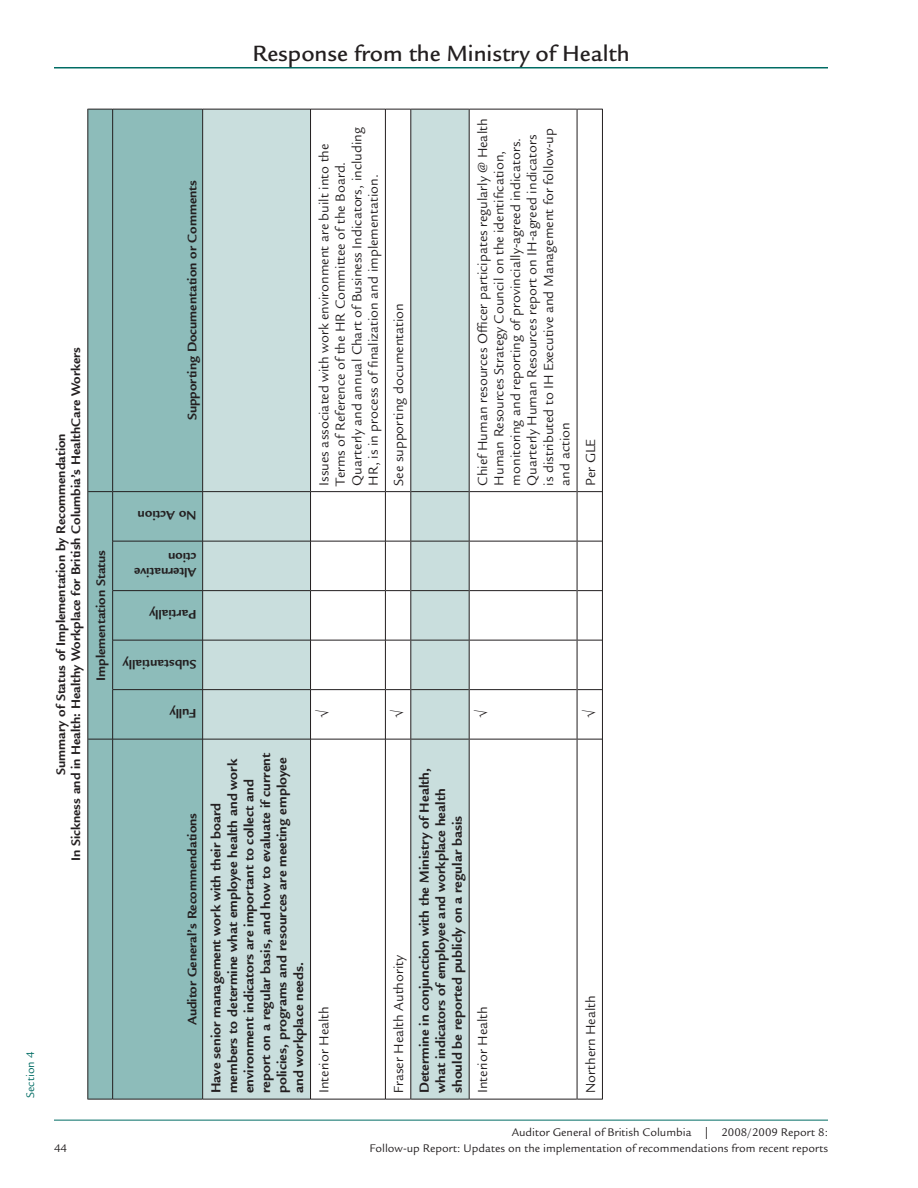
<style>
.page{position:relative;width:918px;height:1188px;background:#fff}
.page>*{position:absolute;margin:0;border:0;box-sizing:border-box;transform-origin:0 0}
.t1{font:500 24px "Legacy Sans";color:#231f20}
.t2{font:14.25px/16.5px "Legacy Sans";color:#231f20}
.t3{font:700 14.25px/16.5px "Legacy Sans";color:#231f20}
.t4{font:700 13.5px/15px "Legacy Sans";color:#231f20;text-align:center}
.t5{font:12px "Legacy Sans";color:#231f20}
.t6{font:12px "Legacy Sans";color:#006c64}
</style>
<div class="page">
<hr style="left:54px;top:67px;width:774px;height:1px;background:#006c64">
<hr style="left:54px;top:1120px;width:774px;height:1px;background:#006c64">
<div style="left:88px;top:110px;width:114px;height:989px;background:#8dbcba"></div>
<svg style="left:203px;top:110px;width:266px;height:989px;fill:#c9dedd"></svg>
<svg style="left:88px;top:1099px;width:24px;height:1px"></svg>
<svg style="left:88px;top:739px;width:24px;height:1px"></svg>
<svg style="left:88px;top:491px;width:24px;height:1px"></svg>
<svg style="left:88px;top:109px;width:24px;height:1px"></svg>
<hr style="left:112px;top:739px;width:1px;height:361px;background:#231f20">
<hr style="left:113px;top:1099px;width:89px;height:1px;background:#231f20">
<hr style="left:112px;top:690px;width:1px;height:49px;background:#231f20">
<hr style="left:113px;top:739px;width:89px;height:1px;background:#231f20">
<hr style="left:112px;top:640px;width:1px;height:50px;background:#231f20">
<hr style="left:113px;top:689px;width:89px;height:1px;background:#231f20">
<hr style="left:112px;top:591px;width:1px;height:49px;background:#231f20">
<hr style="left:113px;top:640px;width:89px;height:1px;background:#231f20">
<hr style="left:112px;top:541px;width:1px;height:50px;background:#231f20">
<hr style="left:113px;top:590px;width:89px;height:1px;background:#231f20">
<hr style="left:112px;top:492px;width:1px;height:49px;background:#231f20">
<hr style="left:113px;top:541px;width:89px;height:1px;background:#231f20">
<hr style="left:112px;top:109px;width:1px;height:383px;background:#231f20">
<hr style="left:113px;top:491px;width:89px;height:1px;background:#231f20">
<hr style="left:113px;top:109px;width:89px;height:1px;background:#231f20">
<hr style="left:203px;top:1099px;width:107px;height:1px;background:#231f20">
<hr style="left:203px;top:739px;width:107px;height:1px;background:#231f20">
<hr style="left:203px;top:689px;width:107px;height:1px;background:#231f20">
<hr style="left:203px;top:640px;width:107px;height:1px;background:#231f20">
<hr style="left:203px;top:590px;width:107px;height:1px;background:#231f20">
<hr style="left:203px;top:541px;width:107px;height:1px;background:#231f20">
<hr style="left:203px;top:491px;width:107px;height:1px;background:#231f20">
<hr style="left:203px;top:109px;width:107px;height:1px;background:#231f20">
<hr style="left:310px;top:739px;width:1px;height:361px;background:#231f20">
<hr style="left:311px;top:1099px;width:74px;height:1px;background:#231f20">
<hr style="left:310px;top:690px;width:1px;height:49px;background:#231f20">
<hr style="left:311px;top:739px;width:74px;height:1px;background:#231f20">
<hr style="left:310px;top:640px;width:1px;height:50px;background:#231f20">
<hr style="left:311px;top:689px;width:74px;height:1px;background:#231f20">
<hr style="left:310px;top:591px;width:1px;height:49px;background:#231f20">
<hr style="left:311px;top:640px;width:74px;height:1px;background:#231f20">
<hr style="left:310px;top:541px;width:1px;height:50px;background:#231f20">
<hr style="left:311px;top:590px;width:74px;height:1px;background:#231f20">
<hr style="left:310px;top:492px;width:1px;height:49px;background:#231f20">
<hr style="left:311px;top:541px;width:74px;height:1px;background:#231f20">
<hr style="left:310px;top:109px;width:1px;height:383px;background:#231f20">
<hr style="left:311px;top:491px;width:74px;height:1px;background:#231f20">
<hr style="left:311px;top:109px;width:74px;height:1px;background:#231f20">
<hr style="left:385px;top:739px;width:1px;height:361px;background:#231f20">
<svg style="left:386px;top:1099px;width:24px;height:1px"></svg>
<hr style="left:385px;top:690px;width:1px;height:49px;background:#231f20">
<svg style="left:386px;top:739px;width:24px;height:1px"></svg>
<hr style="left:385px;top:640px;width:1px;height:50px;background:#231f20">
<svg style="left:386px;top:689px;width:24px;height:1px"></svg>
<hr style="left:385px;top:591px;width:1px;height:49px;background:#231f20">
<svg style="left:386px;top:640px;width:24px;height:1px"></svg>
<hr style="left:385px;top:541px;width:1px;height:50px;background:#231f20">
<svg style="left:386px;top:590px;width:24px;height:1px"></svg>
<hr style="left:385px;top:492px;width:1px;height:49px;background:#231f20">
<svg style="left:386px;top:541px;width:24px;height:1px"></svg>
<hr style="left:385px;top:109px;width:1px;height:383px;background:#231f20">
<svg style="left:386px;top:491px;width:24px;height:1px"></svg>
<svg style="left:386px;top:109px;width:24px;height:1px"></svg>
<hr style="left:410px;top:739px;width:1px;height:361px;background:#231f20">
<hr style="left:411px;top:1099px;width:58px;height:1px;background:#231f20">
<hr style="left:410px;top:690px;width:1px;height:49px;background:#231f20">
<hr style="left:411px;top:739px;width:58px;height:1px;background:#231f20">
<hr style="left:410px;top:640px;width:1px;height:50px;background:#231f20">
<hr style="left:411px;top:689px;width:58px;height:1px;background:#231f20">
<hr style="left:410px;top:591px;width:1px;height:49px;background:#231f20">
<hr style="left:411px;top:640px;width:58px;height:1px;background:#231f20">
<hr style="left:410px;top:541px;width:1px;height:50px;background:#231f20">
<hr style="left:411px;top:590px;width:58px;height:1px;background:#231f20">
<hr style="left:410px;top:492px;width:1px;height:49px;background:#231f20">
<hr style="left:411px;top:541px;width:58px;height:1px;background:#231f20">
<hr style="left:410px;top:109px;width:1px;height:383px;background:#231f20">
<hr style="left:411px;top:491px;width:58px;height:1px;background:#231f20">
<hr style="left:411px;top:109px;width:58px;height:1px;background:#231f20">
<hr style="left:469px;top:739px;width:1px;height:361px;background:#231f20">
<hr style="left:470px;top:1099px;width:107px;height:1px;background:#231f20">
<hr style="left:469px;top:690px;width:1px;height:49px;background:#231f20">
<hr style="left:470px;top:739px;width:107px;height:1px;background:#231f20">
<hr style="left:469px;top:640px;width:1px;height:50px;background:#231f20">
<hr style="left:470px;top:689px;width:107px;height:1px;background:#231f20">
<hr style="left:469px;top:591px;width:1px;height:49px;background:#231f20">
<hr style="left:470px;top:640px;width:107px;height:1px;background:#231f20">
<hr style="left:469px;top:541px;width:1px;height:50px;background:#231f20">
<hr style="left:470px;top:590px;width:107px;height:1px;background:#231f20">
<hr style="left:469px;top:492px;width:1px;height:49px;background:#231f20">
<hr style="left:470px;top:541px;width:107px;height:1px;background:#231f20">
<hr style="left:469px;top:109px;width:1px;height:383px;background:#231f20">
<hr style="left:470px;top:491px;width:107px;height:1px;background:#231f20">
<hr style="left:470px;top:109px;width:107px;height:1px;background:#231f20">
<hr style="left:577px;top:739px;width:1px;height:361px;background:#231f20">
<svg style="left:577px;top:1099px;width:25px;height:1px"></svg>
<hr style="left:577px;top:690px;width:1px;height:49px;background:#231f20">
<svg style="left:577px;top:739px;width:25px;height:1px"></svg>
<hr style="left:577px;top:640px;width:1px;height:50px;background:#231f20">
<svg style="left:577px;top:689px;width:25px;height:1px"></svg>
<hr style="left:577px;top:591px;width:1px;height:49px;background:#231f20">
<svg style="left:577px;top:640px;width:25px;height:1px"></svg>
<hr style="left:577px;top:541px;width:1px;height:50px;background:#231f20">
<svg style="left:577px;top:590px;width:25px;height:1px"></svg>
<hr style="left:577px;top:492px;width:1px;height:49px;background:#231f20">
<svg style="left:577px;top:541px;width:25px;height:1px"></svg>
<hr style="left:577px;top:109px;width:1px;height:383px;background:#231f20">
<svg style="left:577px;top:491px;width:25px;height:1px"></svg>
<svg style="left:577px;top:109px;width:25px;height:1px"></svg>
<hr style="left:602px;top:109px;width:1px;height:991px;background:#231f20">
<hr style="left:202px;top:109px;width:1px;height:991px;background:#231f20">
<hr style="left:87px;top:109px;width:1px;height:991px;background:#231f20">
<svg style="left:315px;top:710px;width:14px;height:8px"></svg>
<svg style="left:390px;top:710px;width:14px;height:8px"></svg>
<h1 class="t1" style="left:252px;top:40px;width:379px">Response from the Ministry of Health</h1>
<p class="t6" style="left:24px;top:1098px;width:48px;rotate:-90deg">Section 4</p>
<p class="t4" style="left:54px;top:861px;width:516px;rotate:-90deg">Summary of Status of Implementation by Recommendation<br>In Sickness and in Health: Healthy Workplace for British Columbia’s HealthCare Workers</p>
<p class="t4" style="left:93px;top:681px;width:133px;rotate:-90deg">Implementation Status</p>
<p class="t4" style="left:185px;top:420px;width:241px;rotate:-90deg">Supporting Documentation or Comments</p>
<p class="t4" style="left:197px;top:523px;width:60px;rotate:-180deg">No Action</p>
<p class="t4" style="left:197px;top:580px;width:64px;text-align:left;rotate:-180deg">Alternative ction</p>
<p class="t4" style="left:197px;top:622px;width:49px;rotate:-180deg">Partially</p>
<p class="t2" style="left:316px;top:486px;width:360px;rotate:-90deg">Issues associated with work environment are built into the Terms of Reference of the HR Committee of the Board.<br>Quarterly and annual Chart of Business Indicators, including HR, is in process of finalization and implementation.</p>
<p class="t2" style="left:391px;top:486px;width:184px;rotate:-90deg">See supporting documentation</p>
<p class="t2" style="left:475px;top:486px;width:369px;rotate:-90deg">Chief Human resources Officer participates regularly @ Health Human Resources Strategy Council on the identification, monitoring and reporting of provincially-agreed indicators.<br>Quarterly Human Resources report on IH-agreed indicators<br>is distributed to IH Executive and Management for follow-up and action</p>
<p class="t2" style="left:582px;top:486px;width:48px;rotate:-90deg">Per GLE</p>
<p class="t4" style="left:197px;top:672px;width:75px;rotate:-180deg">Substantially</p>
<p class="t4" style="left:197px;top:721px;width:28px;rotate:-180deg">Fully</p>
<p class="t4" style="left:185px;top:1025px;width:214px;rotate:-90deg">Auditor General’s Recommendations</p>
<p class="t3" style="left:208px;top:1093px;width:342px;rotate:-90deg">Have senior management work with their board members to determine what employee health and work environment indicators are important to collect and report on a regular basis, and how to evaluate if current policies, programs and resources are meeting employee and workplace needs.</p>
<p class="t2" style="left:316px;top:1093px;width:89px;rotate:-90deg">Interior Health</p>
<p class="t2" style="left:391px;top:1093px;width:140px;rotate:-90deg">Fraser Health Authority</p>
<p class="t3" style="left:416px;top:1093px;width:326px;rotate:-90deg">Determine in conjunction with the Ministry of Health, what indicators of employee and workplace health should be reported publicly on a regular basis</p>
<p class="t2" style="left:475px;top:1093px;width:89px;rotate:-90deg">Interior Health</p>
<p class="t2" style="left:582px;top:1093px;width:99px;rotate:-90deg">Northern Health</p>
<p class="t5" style="left:512px;top:1125px;width:318px">Auditor General of British Columbia | 2008/2009 Report 8:</p>
<p class="t5" style="left:54px;top:1141px;width:14px">44</p>
<p class="t5" style="left:370px;top:1141px;width:460px">Follow-up Report: U pdates on the implementation of recommendations from recent reports</p>
</div>
